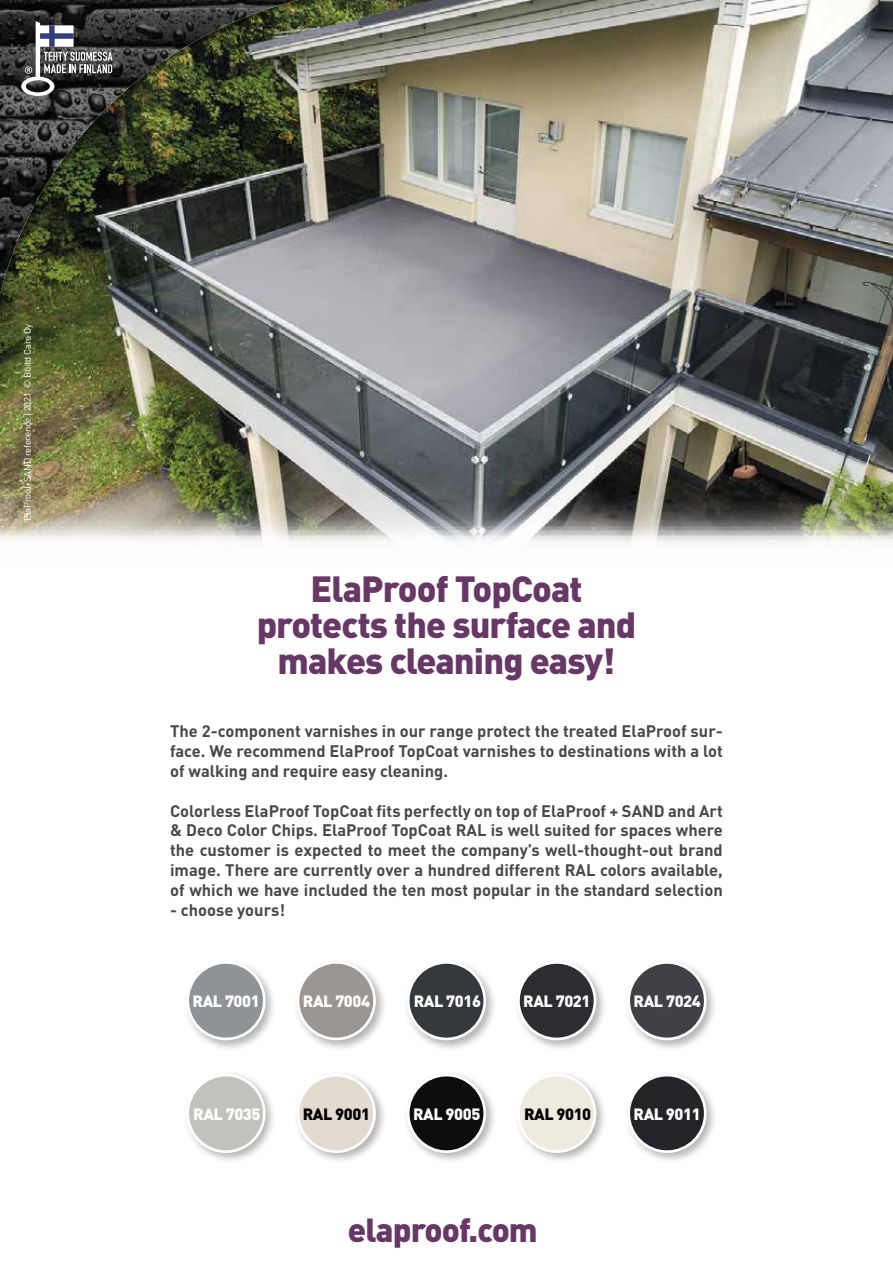
<style>
.page{position:relative;width:893px;height:1263px;background:#fff}
.page>*{position:absolute;margin:0;border:0;box-sizing:border-box;transform-origin:0 0}
.t1{font:900 36px/36px "DINOT";letter-spacing:-.025em;color:#673865;text-align:center}
.t2{font:900 33px "DINOT";letter-spacing:-.025em;color:#673865}
.t3{font:700 16.5px/19.8px "DINOT";color:#484848;text-align:justify}
.t4{font:900 16.2px "DINOT";letter-spacing:-.025em;color:#fff}
.t5{font:900 16.2px "DINOT";letter-spacing:-.025em;color:#000}
.t6{font:9.45px "DINOT";letter-spacing:-.025em;color:#fff}
</style>
<div class="page">
<img style="left:0;top:0;width:893px;height:542px">
<div style="left:0;top:0;width:403px;height:391px;background:#000;opacity:.5"></div>
<img style="left:0;top:0;width:395px;height:382px">
<img style="left:0;top:0;width:298px;height:295px">
<svg style="left:21px;top:21px;width:92px;height:75px"></svg>
<div style="left:514px;top:1070px;width:94px;height:94px;background:#000;opacity:.3"></div>
<div style="left:518px;top:1075px;width:77px;height:77px;background:#eeeade;border-radius:38px"></div>
<div style="left:517px;top:1074px;width:79px;height:79px;border:3px solid #fff;border-radius:50%"></div>
<div style="left:404px;top:1070px;width:94px;height:94px;background:#000;opacity:.3"></div>
<div style="left:408px;top:1075px;width:77px;height:77px;background:#0d0d0d;border-radius:38px"></div>
<div style="left:407px;top:1074px;width:79px;height:79px;border:3px solid #fff;border-radius:50%"></div>
<div style="left:293px;top:1070px;width:94px;height:94px;background:#000;opacity:.3"></div>
<div style="left:298px;top:1075px;width:76px;height:77px;background:#e3dbd0;border-radius:38px"></div>
<div style="left:297px;top:1074px;width:79px;height:79px;border:3px solid #fff;border-radius:50%"></div>
<div style="left:183px;top:1070px;width:94px;height:94px;background:#000;opacity:.3"></div>
<div style="left:188px;top:1075px;width:76px;height:77px;background:#c1c2bd;border-radius:38px"></div>
<div style="left:186px;top:1074px;width:80px;height:79px;border:3px solid #fff;border-radius:50%"></div>
<div style="left:624px;top:1070px;width:94px;height:94px;background:#000;opacity:.3"></div>
<div style="left:629px;top:1075px;width:76px;height:77px;background:#242329;border-radius:38px"></div>
<div style="left:627px;top:1074px;width:80px;height:79px;border:3px solid #fff;border-radius:50%"></div>
<div style="left:624px;top:958px;width:94px;height:94px;background:#000;opacity:.3"></div>
<div style="left:629px;top:962px;width:76px;height:77px;background:#414046;border-radius:38px"></div>
<div style="left:627px;top:961px;width:80px;height:79px;border:3px solid #fff;border-radius:50%"></div>
<div style="left:514px;top:958px;width:94px;height:94px;background:#000;opacity:.3"></div>
<div style="left:518px;top:962px;width:77px;height:77px;background:#2d2c32;border-radius:38px"></div>
<div style="left:517px;top:961px;width:79px;height:79px;border:3px solid #fff;border-radius:50%"></div>
<div style="left:404px;top:958px;width:94px;height:94px;background:#000;opacity:.3"></div>
<div style="left:408px;top:962px;width:77px;height:77px;background:#35383d;border-radius:38px"></div>
<div style="left:407px;top:961px;width:79px;height:79px;border:3px solid #fff;border-radius:50%"></div>
<div style="left:293px;top:958px;width:94px;height:94px;background:#000;opacity:.3"></div>
<div style="left:298px;top:962px;width:76px;height:77px;background:#9b9693;border-radius:38px"></div>
<div style="left:297px;top:961px;width:79px;height:79px;border:3px solid #fff;border-radius:50%"></div>
<div style="left:183px;top:958px;width:94px;height:94px;background:#000;opacity:.3"></div>
<div style="left:188px;top:962px;width:76px;height:77px;background:#8f9297;border-radius:38px"></div>
<div style="left:186px;top:961px;width:80px;height:79px;border:3px solid #fff;border-radius:50%"></div>
<p class="t6" style="left:21px;top:521px;width:198px;rotate:-90deg">ElaProof+SAND reference | 2021. © Build Care Oy</p>
<h1 class="t1" style="left:257px;top:570px;width:381px">ElaProof TopCoat protects the surface and makes cleaning easy!</h1>
<p class="t3" style="left:170px;top:721px;width:554px">The 2-component varnishes in our range protect the treated ElaProof sur&shy;face. We recommend ElaProof TopCoat varnishes to destinations with a lot of walking and require easy cleaning.</p>
<p class="t3" style="left:170px;top:800px;width:554px">Colorless ElaProof TopCoat fits perfectly on top of ElaProof + SAND and Art &amp; Deco Color Chips. ElaProof TopCoat RAL is well suited for spaces where the customer is expected to meet the company’s well-thought-out brand image. There are currently over a hundred different RAL colors available, of which we have included the ten most popular in the standard selection</p>
<p class="t3" style="left:170px;top:899px;width:116px">- choose yours!</p>
<p class="t4" style="left:193px;top:990px;width:69px">RAL 7001</p>
<p class="t4" style="left:303px;top:990px;width:69px">RAL 7004</p>
<p class="t4" style="left:414px;top:990px;width:69px">RAL 7016</p>
<p class="t4" style="left:523px;top:990px;width:69px">RAL 7021</p>
<p class="t4" style="left:634px;top:990px;width:69px">RAL 7024</p>
<p class="t4" style="left:193px;top:1103px;width:69px">RAL 7035</p>
<p class="t5" style="left:303px;top:1103px;width:69px">RAL 9001</p>
<p class="t4" style="left:413px;top:1103px;width:69px">RAL 9005</p>
<p class="t5" style="left:524px;top:1103px;width:69px">RAL 9010</p>
<p class="t4" style="left:633px;top:1103px;width:69px">RAL 9011</p>
<h2 class="t2" style="left:348px;top:1207px;width:192px">elaproof.com</h2>
</div>
